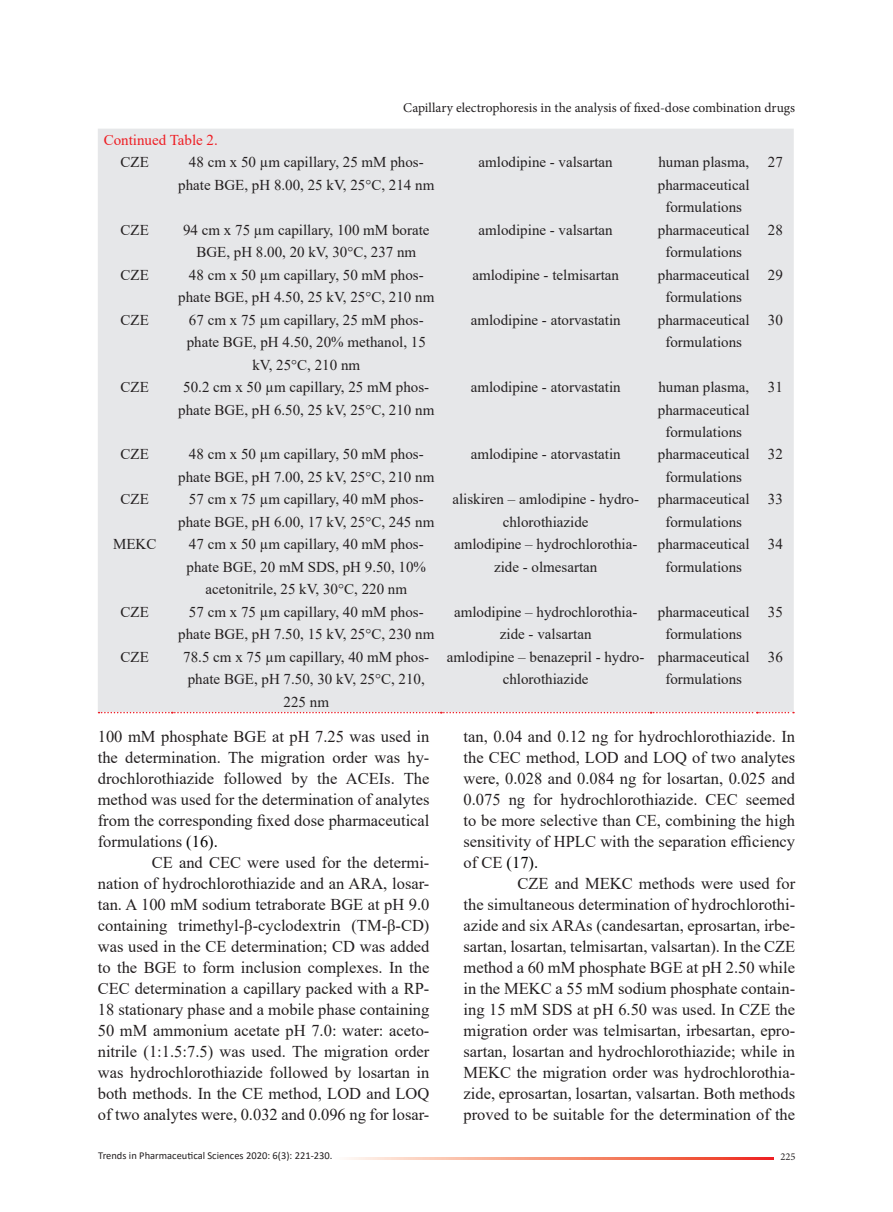
<style>
.page{position:relative;width:893px;height:1212px;background:#fff}
.page>*{position:absolute;margin:0;border:0;box-sizing:border-box;transform-origin:0 0}
.t1{font:16.5px/21px "Times New Roman";color:#231f20;text-align:justify}
.t2{font:15px/22.5px "Times New Roman";color:#231f20;text-align:center}
.t3{font:15px "Times New Roman";color:#ee1d23}
.t4{font:13.5px "Minion Pro";color:#231f20}
.t5{font:10.5px "Calibri";color:#231f20}
.t6{font:10.5px "Minion Pro";color:#231f20}
.s1{color:#000}
</style>
<div class="page">
<div style="left:98px;top:129px;width:696px;height:584px;background:#e6e7e9"></div>
<svg style="left:99px;top:712px;width:695px;height:1px"></svg>
<svg style="left:347px;top:1158px;width:427px;height:2px"></svg>
<p class="t4" style="left:403px;top:99px;width:393px">Capillary electrophoresis in the analysis of fixed-dose combination drugs</p>
<p class="t3" style="left:104px;top:129px;width:116px">Continued Table 2.</p>
<p class="t2" style="left:121px;top:151px;width:30px">CZE</p>
<p class="t2" style="left:178px;top:151px;width:258px">48 cm x 50 µm capillary, 25 mM phos&shy;phate BGE, pH 8.00, 25 kV, 25°C, 214 nm</p>
<p class="t2" style="left:479px;top:151px;width:136px">amlodipine - valsartan</p>
<p class="t2" style="left:658px;top:151px;width:93px">human plasma, pharmaceutical formulations</p>
<p class="t2" style="left:768px;top:151px;width:16px">27</p>
<p class="t2" style="left:121px;top:218px;width:30px">CZE</p>
<p class="t2" style="left:183px;top:218px;width:248px">94 cm x 75 µm capillary, 100 mM borate<br>BGE, pH 8.00, 20 kV, 30°C, 237 nm</p>
<p class="t2" style="left:479px;top:218px;width:136px">amlodipine - valsartan</p>
<p class="t2" style="left:658px;top:218px;width:93px">pharmaceutical formulations</p>
<p class="t2" style="left:768px;top:218px;width:16px">28</p>
<p class="t2" style="left:121px;top:263px;width:30px">CZE</p>
<p class="t2" style="left:178px;top:263px;width:258px">48 cm x 50 µm capillary, 50 mM phos&shy;phate BGE, pH 4.50, 25 kV, 25°C, 210 nm</p>
<p class="t2" style="left:472px;top:263px;width:148px">amlodipine - telmisartan</p>
<p class="t2" style="left:658px;top:263px;width:93px">pharmaceutical formulations</p>
<p class="t2" style="left:768px;top:263px;width:16px">29</p>
<p class="t2" style="left:121px;top:308px;width:30px">CZE</p>
<p class="t2" style="left:187px;top:308px;width:241px">67 cm x 75 µm capillary, 25 mM phos&shy;phate BGE, pH 4.50, 20% methanol, 15 kV, 25°C, 210 nm</p>
<p class="t2" style="left:471px;top:308px;width:151px">amlodipine - atorvastatin</p>
<p class="t2" style="left:658px;top:308px;width:93px">pharmaceutical formulations</p>
<p class="t2" style="left:768px;top:308px;width:16px">30</p>
<p class="t2" style="left:121px;top:375px;width:30px">CZE</p>
<p class="t2" style="left:178px;top:375px;width:258px">50.2 cm x 50 µm capillary, 25 mM phos&shy;phate BGE, pH 6.50, 25 kV, 25°C, 210 nm</p>
<p class="t2" style="left:471px;top:375px;width:151px">amlodipine - atorvastatin</p>
<p class="t2" style="left:658px;top:375px;width:93px">human plasma, pharmaceutical formulations</p>
<p class="t2" style="left:768px;top:375px;width:16px">31</p>
<p class="t2" style="left:121px;top:443px;width:30px">CZE</p>
<p class="t2" style="left:178px;top:443px;width:258px">48 cm x 50 µm capillary, 50 mM phos&shy;phate BGE, pH 7.00, 25 kV, 25°C, 210 nm</p>
<p class="t2" style="left:471px;top:443px;width:151px">amlodipine - atorvastatin</p>
<p class="t2" style="left:658px;top:443px;width:93px">pharmaceutical formulations</p>
<p class="t2" style="left:768px;top:443px;width:16px">32</p>
<p class="t2" style="left:121px;top:488px;width:30px">CZE</p>
<p class="t2" style="left:178px;top:488px;width:258px">57 cm x 75 µm capillary, 40 mM phos&shy;phate BGE, pH 6.00, 17 kV, 25°C, 245 nm</p>
<p class="t2" style="left:452px;top:488px;width:188px">aliskiren – amlodipine - hydro&shy;chlorothiazide</p>
<p class="t2" style="left:658px;top:488px;width:93px">pharmaceutical formulations</p>
<p class="t2" style="left:768px;top:488px;width:16px">33</p>
<p class="t2" style="left:113px;top:532px;width:45px">MEKC</p>
<p class="t2" style="left:186px;top:532px;width:241px">47 cm x 50 µm capillary, 40 mM phos&shy;phate BGE, 20 mM SDS, pH 9.50, 10% acetonitrile, 25 kV, 30°C, 220 nm</p>
<p class="t2" style="left:454px;top:532px;width:185px">amlodipine – hydrochlorothia&shy;zide - olmesartan</p>
<p class="t2" style="left:658px;top:532px;width:93px">pharmaceutical formulations</p>
<p class="t2" style="left:768px;top:532px;width:16px">34</p>
<p class="t2" style="left:121px;top:600px;width:30px">CZE</p>
<p class="t2" style="left:178px;top:600px;width:258px">57 cm x 75 µm capillary, 40 mM phos&shy;phate BGE, pH 7.50, 15 kV, 25°C, 230 nm</p>
<p class="t2" style="left:454px;top:600px;width:185px">amlodipine – hydrochlorothia&shy;zide - valsartan</p>
<p class="t2" style="left:658px;top:600px;width:93px">pharmaceutical formulations</p>
<p class="t2" style="left:768px;top:600px;width:16px">35</p>
<p class="t2" style="left:121px;top:645px;width:30px">CZE</p>
<p class="t2" style="left:183px;top:645px;width:247px">78.5 cm x 75 µm capillary, 40 mM phos&shy;phate BGE, pH 7.50, 30 kV, 25°C, 210,<br>225 nm</p>
<p class="t2" style="left:447px;top:645px;width:199px">amlodipine – benazepril - hydro&shy;chlorothiazide</p>
<p class="t2" style="left:658px;top:645px;width:93px">pharmaceutical formulations</p>
<p class="t2" style="left:768px;top:645px;width:16px">36</p>
<p class="t1" style="left:98px;top:725px;width:333px">100 mM phosphate BGE at pH 7.25 was used in the determination. The migration order was hy&shy;drochlorothiazide followed by the ACEIs. The method was used for the determination of analytes from the corresponding fixed dose pharmaceutical formulations <span class="s1">(16).</span></p>
<p class="t1" style="left:98px;top:851px;width:333px;text-indent:54px">CE and CEC were used for the determi&shy;nation of hydrochlorothiazide and an ARA, losar&shy;tan. A 100 mM sodium tetraborate BGE at pH 9.0 containing trimethyl-β-cyclodextrin (TM-β-CD) was used in the CE determination; CD was added to the BGE to form inclusion complexes. In the CEC determination a capillary packed with a RP-18 stationary phase and a mobile phase containing 50 mM ammonium acetate pH 7.0: water: aceto&shy;nitrile (1:1.5:7.5) was used. The migration order was hydrochlorothiazide followed by losartan in both methods. In the CE method, LOD and LOQ of two analytes were, 0.032 and 0.096 ng for losar-</p>
<p class="t5" style="left:98px;top:1148px;width:236px">Trends in Pharmaceutical Sciences 2020: 6(3): 221-230.</p>
<p class="t1" style="left:463px;top:725px;width:333px">tan, 0.04 and 0.12 ng for hydrochlorothiazide. In the CEC method, LOD and LOQ of two analytes were, 0.028 and 0.084 ng for losartan, 0.025 and 0.075 ng for hydrochlorothiazide. CEC seemed to be more selective than CE, combining the high sensitivity of HPLC with the separation efficiency of CE <span class="s1">(17).</span></p>
<p class="t1" style="left:463px;top:872px;width:333px;text-indent:54px">CZE and MEKC methods were used for the simultaneous determination of hydrochlorothi&shy;azide and six ARAs (candesartan, eprosartan, irbe&shy;sartan, losartan, telmisartan, valsartan). In the CZE method a 60 mM phosphate BGE at pH 2.50 while in the MEKC a 55 mM sodium phosphate contain&shy;ing 15 mM SDS at pH 6.50 was used. In CZE the migration order was telmisartan, irbesartan, epro&shy;sartan, losartan and hydrochlorothiazide; while in MEKC the migration order was hydrochlorothia&shy;zide, eprosartan, losartan, valsartan. Both methods proved to be suitable for the determination of the</p>
<p class="t6" style="left:780px;top:1150px;width:17px">225</p>
</div>
